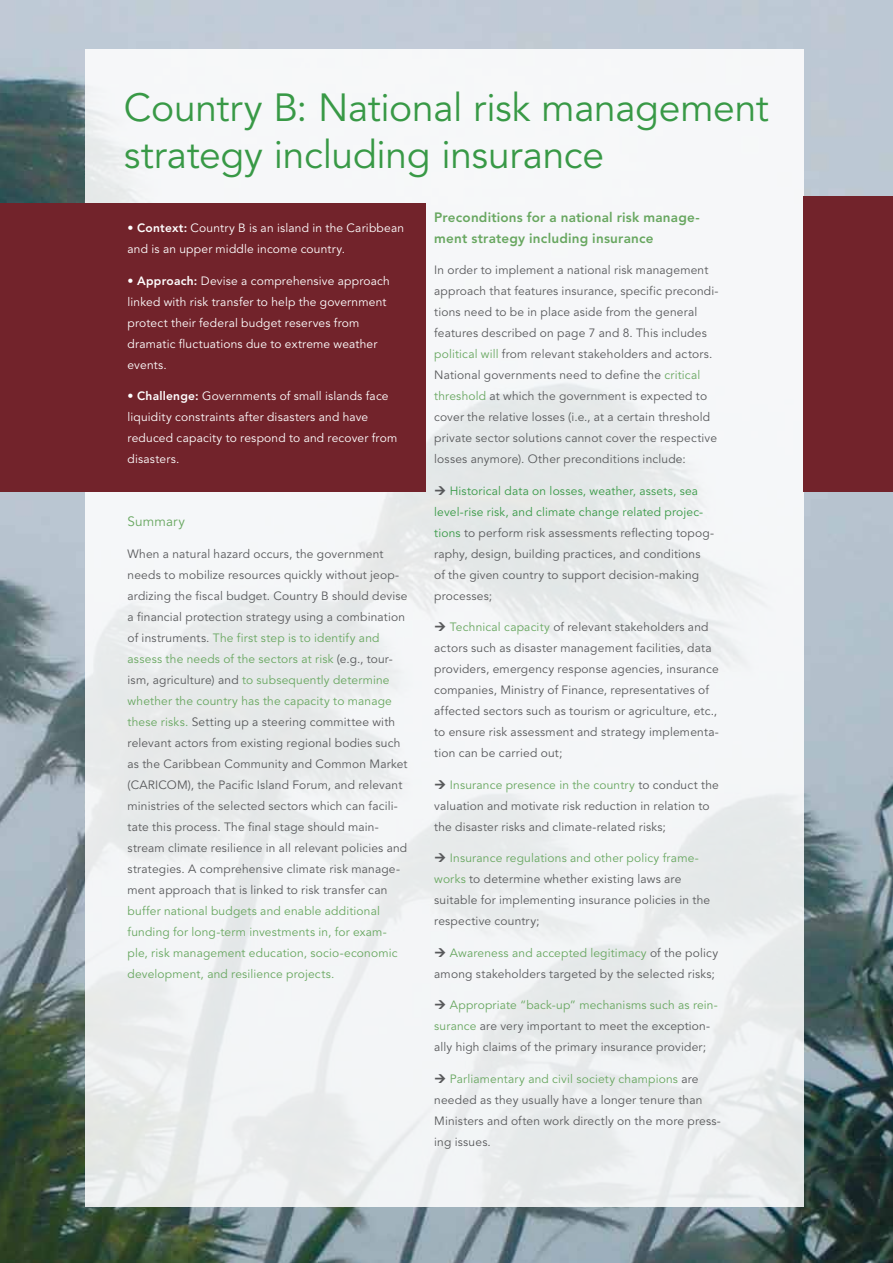
<style>
.page{position:relative;width:893px;height:1263px;background:#fff}
.page>*{position:absolute;margin:0;border:0;box-sizing:border-box;transform-origin:0 0}
.t1{font:39px/46.5px "Avenir";letter-spacing:-.01em;color:#389946}
.t2{font:800 13.5px/21px "Avenir";letter-spacing:.015em;color:#68a760}
.t3{font:13.5px "Avenir";letter-spacing:.01em;color:#68a760}
.t4{font:12px/21px "Avenir";letter-spacing:.015em;color:#58595b}
.t5{font:12px/21px "Avenir";letter-spacing:.015em;color:#fff}
.t6{font:12px/21px "Avenir";letter-spacing:.015em;color:#68a760}
.s1{color:#68a760}
.s2{color:#389946}
.s3{font-weight:800}
</style>
<div class="page">
<img style="left:0;top:0;width:893px;height:1263px">
<div style="left:85px;top:49px;width:719px;height:1157px;background:linear-gradient(to right,#eef0f1,#f1f3f4)"></div>
<div style="left:0;top:203px;width:425px;height:289px;background:#72232b"></div>
<div style="left:804px;top:197px;width:89px;height:295px;background:#72232b"></div>
<svg style="left:435px;top:486px;width:10px;height:9px"></svg>
<svg style="left:435px;top:622px;width:10px;height:9px"></svg>
<svg style="left:435px;top:780px;width:10px;height:9px"></svg>
<svg style="left:435px;top:853px;width:10px;height:9px"></svg>
<svg style="left:435px;top:948px;width:10px;height:9px"></svg>
<svg style="left:435px;top:1000px;width:10px;height:9px"></svg>
<svg style="left:435px;top:1074px;width:10px;height:9px"></svg>
<h1 class="t1" style="left:124px;top:86px;width:646px">Country B: National risk management strategy including insurance</h1>
<p class="t2" style="left:434px;top:206px;width:267px">Preconditions for a national risk manage&shy;ment strategy including insurance</p>
<p class="t4" style="left:434px;top:260px;width:286px">In order to implement a national risk management approach that features insurance, specific precondi&shy;tions need to be in place aside from the general features described on page 7 and 8. This includes <span class="s1">political will</span> from relevant stakeholders and actors.<br>National governments need to define the <span class="s1">critical threshold</span> at which the government is expected to cover the relative losses (i.e., at a certain threshold private sector solutions cannot cover the respective losses anymore). Other preconditions include:</p>
<p class="t4" style="left:434px;top:480px;width:281px;text-indent:16px"><span class="s2">Historical data on losses, weather, assets, sea level-rise risk, and climate change related projec&shy;tions</span> to perform risk assessments reflecting topog&shy;raphy, design, building practices, and conditions of the given country to support decision-making processes;</p>
<p class="t4" style="left:434px;top:617px;width:286px;text-indent:16px"><span class="s1">Technical capacity</span> of relevant stakeholders and actors such as disaster management facilities, data providers, emergency response agencies, insurance companies, Ministry of Finance, representatives of affected sectors such as tourism or agriculture, etc., to ensure risk assessment and strategy implementa&shy;tion can be carried out;</p>
<p class="t4" style="left:434px;top:774px;width:286px;text-indent:16px"><span class="s1">Insurance presence in the country</span> to conduct the valuation and motivate risk reduction in relation to the disaster risks and climate-related risks;</p>
<p class="t4" style="left:434px;top:848px;width:277px;text-indent:16px"><span class="s1">Insurance regulations and other policy frame&shy;works</span> to determine whether existing laws are suitable for implementing insurance policies in the respective country;</p>
<p class="t4" style="left:434px;top:942px;width:285px;text-align:right"><span class="s1">Awareness and accepted legitimacy</span> of the policy among stakeholders targeted by the selected risks;</p>
<p class="t4" style="left:434px;top:995px;width:285px;text-indent:16px"><span class="s1">Appropriate “back-up” mechanisms such as rein&shy;surance</span> are very important to meet the exception&shy;ally high claims of the primary insurance provider;</p>
<p class="t4" style="left:434px;top:1068px;width:288px;text-indent:16px"><span class="s1">Parliamentary and civil society champions</span> are needed as they usually have a longer tenure than Ministers and often work directly on the more press&shy;ing issues.</p>
<p class="t5" style="left:128px;top:218px;width:278px"><span class="s3">• Context:</span> Country B is an island in the Caribbean and is an upper middle income country.</p>
<p class="t5" style="left:128px;top:270px;width:264px"><span class="s3">• Approach:</span> Devise a comprehensive approach linked with risk transfer to help the government protect their federal budget reserves from dramatic fluctuations due to extreme weather events.</p>
<p class="t5" style="left:128px;top:386px;width:271px"><span class="s3">• Challenge:</span> Governments of small islands face liquidity constraints after disasters and have reduced capacity to respond to and recover from disasters.</p>
<p class="t3" style="left:128px;top:514px;width:59px">Summary</p>
<p class="t4" style="left:128px;top:543px;width:282px">When a natural hazard occurs, the government needs to mobilize resources quickly without jeop&shy;ardizing the fiscal budget. Country B should devise a financial protection strategy using a combination of instruments. <span class="s1">The first step is to identify and assess the needs of the sectors at risk</span> (e.g., tour&shy;ism, agriculture) and <span class="s1">to subsequently determine whether the country has the capacity to manage these risks.</span> Setting up a steering committee with relevant actors from existing regional bodies such as the Caribbean Community and Common Market (CARICOM), the Pacific Island Forum, and relevant ministries of the selected sectors which can facili&shy;tate this process. The final stage should main&shy;stream climate resilience in all relevant policies and strategies. A comprehensive climate risk manage&shy;ment approach that is linked to risk transfer can</p>
<p class="t6" style="left:128px;top:900px;width:271px">buffer national budgets and enable additional funding for long-term investments in, for exam&shy;ple, risk management education, socio-economic development, and resilience projects.</p>
</div>
